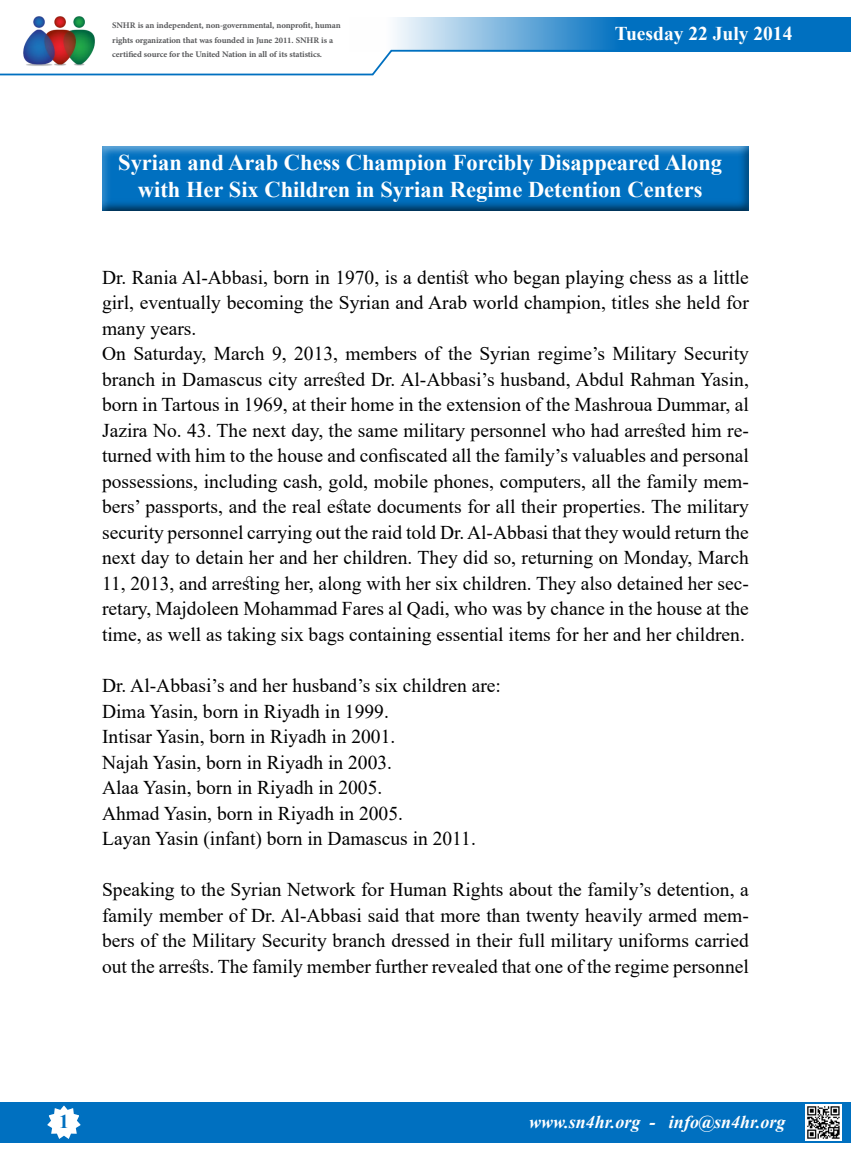
<style>
.page{position:relative;width:851px;height:1170px;background:#fff}
.page>*{position:absolute;margin:0;border:0;box-sizing:border-box;transform-origin:0 0}
.t1{font:700 22.5px/27px "Times New Roman";color:#fff;text-align:center}
.t2{font:19.5px/25.5px "Times New Roman";color:#000}
.t3{font:700 19.5px "Times New Roman";color:#fff}
.t4{font:700 19.5px "Times New Roman";color:#0070c0}
.t5{font:italic 700 18px "Times New Roman";color:#fff}
.t6{font:700 12px/14.4px "Adobe Arabic";letter-spacing:-.01em;color:#58595b}
</style>
<div class="page">
<img style="left:23px;top:16px;width:72px;height:33px">
<div style="left:0;top:1101px;width:850px;height:41px;background:#0070c0"></div>
<svg style="left:44px;top:1101px;width:40px;height:38px"></svg>
<svg style="left:0;top:49px;width:392px;height:27px"></svg>
<img style="left:805px;top:1104px;width:36px;height:36px">
<svg style="left:349px;top:17px;width:501px;height:35px;background:#4b9ad2"></svg>
<div style="left:92px;top:138px;width:669px;height:73px;background:#000;opacity:.75"></div>
<p class="t6" style="left:112px;top:17px;width:230px">SNHR anis independent, non-governmental, nonprofit, human rights organization that was founded in June 2011. SNHR ais certified source for the United Nation in all of its statistics.</p>
<p class="t3" style="left:614px;top:20px;width:179px">Tuesday 22 July 2014</p>
<p class="t1" style="left:118px;top:148px;width:605px">Syrian and Arab Chess Champion Forcibly Disappeared Along with Her Six Children in Syrian Regime Detention Centers</p>
<p class="t2" style="left:102px;top:264px;width:648px">Dr. Rania Al-Abbasi, born in 1970, is a dentist who began playing chess as a little girl, eventually becoming the Syrian and Arab world champion, titles she held for many years.<br>On Saturday, March 9, 2013, members of the Syrian regime s’ Military Security branch in Damascus city arrested Dr. Al-Abbasi s’ husband, Abdul Rahman Yasin, born in Tartous in 1969, at their home in the extension of the Mashroua Dummar, al</p>
<p class="t2" style="left:102px;top:442px;width:648px">turned with him to the house and confiscated all the family s’ valuables and personal</p>
<p class="t2" style="left:102px;top:417px;width:648px">Jazira No. 43. The next day, the same military personnel who had arrested him re-</p>
<p class="t2" style="left:102px;top:468px;width:648px">possessions, including cash, gold, mobile phones, computers, all the family mem-</p>
<p class="t2" style="left:102px;top:519px;width:648px">security personnel carrying out the raid told Dr.Al-Abbasi that they would return the next day to detain her and her children. They did so, returning on Monday, March</p>
<p class="t2" style="left:102px;top:595px;width:648px">retary, Majdoleen Mohammad Fares al Qadi, who was by chance in the house at the</p>
<p class="t2" style="left:102px;top:493px;width:648px">bers’ passports, and the real estate documents for all their properties. The military</p>
<p class="t2" style="left:102px;top:570px;width:648px">11, 2013, and arresting her, along with her six children. They also detained her sec-</p>
<p class="t2" style="left:102px;top:621px;width:644px">time, as well as taking six bags containing essential items for her and her children.</p>
<p class="t2" style="left:102px;top:672px;width:400px">Dr. Al-Abbasi s’ and her husband s’ six children are:<br>Dima Yasin, born in Riyadh in 1999.<br>Intisar Yasin, born in Riyadh in 2001.<br>Najah Yasin, born in Riyadh in 2003.<br>Alaa Yasin, born in Riyadh in 2005.<br>Ahmad Yasin, born in Riyadh in 2005.<br>Layan Yasin (infant) born in Damascus in 2011.</p>
<p class="t2" style="left:102px;top:876px;width:648px">Speaking to the Syrian Network for Human Rights about the family s’ detention a,</p>
<p class="t2" style="left:102px;top:927px;width:648px">bers of the Military Security branch dressed in their full military uniforms carried</p>
<p class="t2" style="left:102px;top:901px;width:648px">family member of Dr. Al-Abbasi said that more than twenty heavily armed mem-</p>
<p class="t2" style="left:102px;top:952px;width:648px">out the arrests. The family member further revealed that one of the regime personnel</p>
<p class="t4" style="left:59px;top:1106px;width:11px">1</p>
<p class="t5" style="left:529px;top:1108px;width:113px">www.sn4hr.org</p>
<p class="t5" style="left:649px;top:1108px;width:7px">-</p>
<p class="t5" style="left:669px;top:1108px;width:118px">info@sn4hr.org</p>
</div>
